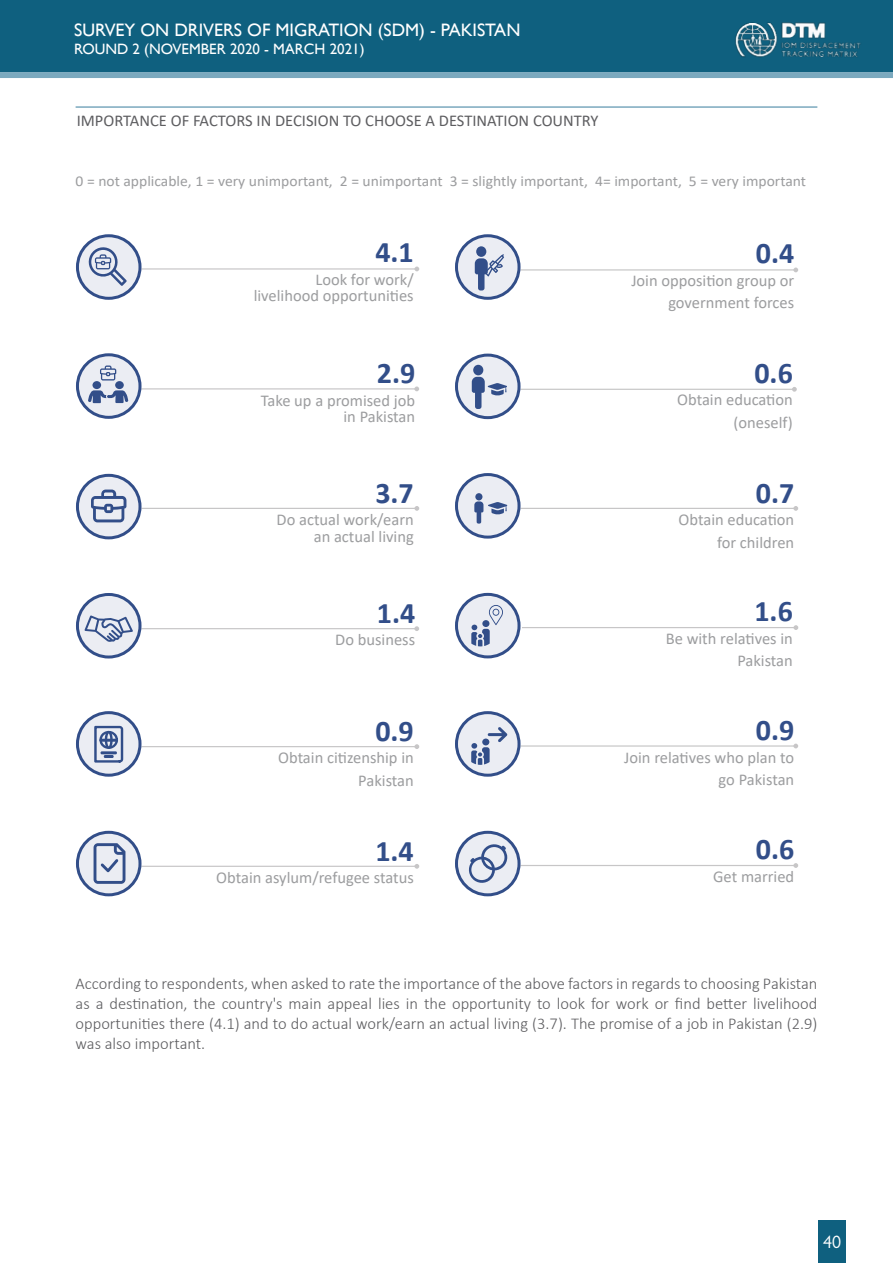
<style>
.page{position:relative;width:893px;height:1263px;background:#fff}
.page>*{position:absolute;margin:0;border:0;box-sizing:border-box;transform-origin:0 0}
.t1{font:700 30px "Calibri";color:#324e89}
.t2{font:18px "Gill Sans";color:#fff}
.t3{font:18px "Gill Sans Nova";color:#fff}
.t4{font:16.5px/22.5px "Calibri";color:#9c9d9f;text-align:right}
.t5{font:300 16.5px/19.8px "Calibri";color:#5d5d60;text-align:justify}
.t6{font:16.5px "Calibri";color:#5d5d60}
.t7{font:15px "Calibri";color:#9c9d9f;scale:1.04 1}
.t8{font:15px "Gill Sans";color:#fff}
</style>
<div class="page">
<div style="left:0;top:0;width:893px;height:72px;background:#0f607f"></div>
<div style="left:0;top:72px;width:893px;height:6px;background:#7ba9be"></div>
<div style="left:818px;top:1220px;width:28px;height:43px;background:#0f607f"></div>
<img style="left:735px;top:22px;width:126px;height:36px">
<hr style="left:522px;top:627px;width:274px;height:1px;background:#c7c6c7">
<svg style="left:793px;top:625px;width:5px;height:5px"></svg>
<svg style="left:456px;top:594px;width:63px;height:63px;background:#d5dae6"></svg>
<div style="left:455px;top:593px;width:65px;height:65px;border:3px solid #324e89;border-radius:50%"></div>
<svg style="left:471px;top:605px;width:32px;height:41px"></svg>
<hr style="left:141px;top:628px;width:276px;height:1px;background:#c7c6c7">
<svg style="left:414px;top:626px;width:5px;height:5px"></svg>
<svg style="left:77px;top:594px;width:63px;height:63px;background:#d5dae6"></svg>
<div style="left:76px;top:593px;width:65px;height:65px;border:3px solid #324e89;border-radius:50%"></div>
<svg style="left:84px;top:615px;width:49px;height:27px"></svg>
<hr style="left:520px;top:389px;width:274px;height:1px;background:#c7c6c7">
<svg style="left:792px;top:387px;width:5px;height:5px"></svg>
<svg style="left:456px;top:355px;width:63px;height:63px;background:#d5dae6"></svg>
<div style="left:455px;top:354px;width:65px;height:65px;border:3px solid #324e89;border-radius:50%"></div>
<div style="left:473px;top:365px;width:10px;height:10px;background:#324e89;border-radius:50%"></div>
<svg style="left:472px;top:377px;width:35px;height:32px"></svg>
<hr style="left:141px;top:388px;width:276px;height:1px;background:#c7c6c7">
<svg style="left:414px;top:386px;width:5px;height:5px"></svg>
<div style="left:77px;top:355px;width:63px;height:62px;background:#ebedf3;border-radius:50%"></div>
<div style="left:76px;top:353px;width:65px;height:66px;border:3px solid #324e89;border-radius:50%"></div>
<div style="left:92px;top:381px;width:9px;height:8px;background:#324e89;border-radius:50%"></div>
<div style="left:115px;top:381px;width:9px;height:8px;background:#324e89;border-radius:50%"></div>
<svg style="left:88px;top:390px;width:40px;height:13px"></svg>
<svg style="left:100px;top:365px;width:16px;height:15px"></svg>
<hr style="left:76px;top:106px;width:741px;height:2px;background:#7ba9be">
<hr style="left:520px;top:745px;width:276px;height:2px;background:#c7c6c7">
<svg style="left:793px;top:744px;width:5px;height:4px"></svg>
<div style="left:456px;top:713px;width:63px;height:62px;background:#ebedf3;border-radius:50%"></div>
<div style="left:455px;top:711px;width:65px;height:66px;border:3px solid #324e89;border-radius:50%"></div>
<svg style="left:471px;top:727px;width:36px;height:38px"></svg>
<hr style="left:141px;top:746px;width:276px;height:1px;background:#c7c6c7">
<svg style="left:414px;top:744px;width:5px;height:5px"></svg>
<svg style="left:77px;top:713px;width:63px;height:62px;background:#d9dde8"></svg>
<div style="left:76px;top:711px;width:65px;height:66px;border:3px solid #324e89;border-radius:50%"></div>
<svg style="left:94px;top:726px;width:29px;height:37px"></svg>
<hr style="left:520px;top:865px;width:276px;height:1px;background:#c7c6c7">
<svg style="left:793px;top:863px;width:5px;height:5px"></svg>
<svg style="left:456px;top:832px;width:63px;height:63px"></svg>
<div style="left:455px;top:831px;width:65px;height:65px;border:3px solid #324e89;border-radius:50%"></div>
<svg style="left:467px;top:842px;width:40px;height:42px;background:#bfc7d9"></svg>
<hr style="left:141px;top:866px;width:276px;height:1px;background:#c7c6c7">
<svg style="left:414px;top:864px;width:5px;height:5px"></svg>
<svg style="left:77px;top:832px;width:63px;height:63px;background:#d2d8e5"></svg>
<div style="left:76px;top:831px;width:65px;height:65px;border:3px solid #324e89;border-radius:50%"></div>
<svg style="left:94px;top:843px;width:31px;height:41px"></svg>
<hr style="left:520px;top:508px;width:276px;height:1px;background:#c7c6c7">
<svg style="left:793px;top:506px;width:5px;height:5px"></svg>
<div style="left:456px;top:475px;width:63px;height:62px;background:#ebedf3;border-radius:50%"></div>
<div style="left:455px;top:473px;width:65px;height:66px;border:3px solid #324e89;border-radius:50%"></div>
<div style="left:475px;top:493px;width:7px;height:7px;background:#324e89;border-radius:50%"></div>
<svg style="left:474px;top:501px;width:33px;height:23px"></svg>
<hr style="left:141px;top:508px;width:276px;height:1px;background:#c7c6c7">
<svg style="left:414px;top:506px;width:5px;height:5px"></svg>
<svg style="left:77px;top:475px;width:63px;height:63px;background:#d5dae6"></svg>
<div style="left:76px;top:474px;width:65px;height:65px;border:3px solid #324e89;border-radius:50%"></div>
<svg style="left:91px;top:489px;width:35px;height:33px"></svg>
<hr style="left:520px;top:269px;width:276px;height:2px;background:#c7c6c7">
<svg style="left:793px;top:268px;width:5px;height:4px"></svg>
<div style="left:456px;top:236px;width:63px;height:62px;background:#ebedf3;border-radius:50%"></div>
<div style="left:455px;top:234px;width:65px;height:66px;border:3px solid #324e89;border-radius:50%"></div>
<div style="left:476px;top:246px;width:10px;height:11px;background:#324e89;border-radius:50%"></div>
<svg style="left:475px;top:254px;width:29px;height:36px"></svg>
<hr style="left:141px;top:268px;width:276px;height:2px;background:#c7c6c7">
<svg style="left:414px;top:267px;width:5px;height:4px"></svg>
<svg style="left:77px;top:236px;width:63px;height:62px"></svg>
<div style="left:76px;top:234px;width:65px;height:66px;border:3px solid #324e89;border-radius:50%"></div>
<svg style="left:87px;top:245px;width:40px;height:41px;background:#bdc6d8"></svg>
<p class="t2" style="left:74px;top:19px;width:448px">SURVEY ON DRIVERS OF MIGRATION (SDM) - PAKISTAN</p>
<p class="t8" style="left:74px;top:40px;width:292px">ROUND 2 (NOVEMBER 2020 - MARCH 2021)</p>
<p class="t6" style="left:77px;top:109px;width:523px">IMPORTANCE OF FACTORS IN DECISION TO CHOOSE A DESTINATION COUNTRY</p>
<p class="t7" style="left:76px;top:171px;width:704px">0 = not applicable, 1 = very unimportant, 2 = unimportant 3 = slightly important, 4= important, 5 = very important</p>
<h1 class="t1" style="left:375px;top:231px;width:40px">4.1</h1>
<p class="t4" style="left:254px;top:271px;width:162px;line-height:16.5px">Look for work/ livelihood opportunities</p>
<h1 class="t1" style="left:377px;top:352px;width:40px">2.9</h1>
<p class="t4" style="left:261px;top:391px;width:156px;line-height:16.5px">Take up a promised job in Pakistan</p>
<h1 class="t1" style="left:375px;top:472px;width:40px">3.7</h1>
<p class="t4" style="left:277px;top:511px;width:139px;line-height:16.5px">Do actual work/earn an actual living</p>
<h1 class="t1" style="left:377px;top:592px;width:40px">1.4</h1>
<p class="t4" style="left:335px;top:628px;width:81px">Do business</p>
<h1 class="t1" style="left:375px;top:709px;width:40px">0.9</h1>
<p class="t4" style="left:278px;top:746px;width:137px">Obtain citizenship in<br>Pakistan</p>
<h1 class="t1" style="left:375px;top:829px;width:40px">1.4</h1>
<p class="t4" style="left:216px;top:866px;width:199px">Obtain asylum/refugee status</p>
<h1 class="t1" style="left:756px;top:232px;width:40px">0.4</h1>
<p class="t4" style="left:631px;top:269px;width:164px">Join opposition group or government forces</p>
<h1 class="t1" style="left:754px;top:351px;width:40px">0.6</h1>
<p class="t4" style="left:677px;top:388px;width:117px">Obtain education (oneself)</p>
<h1 class="t1" style="left:756px;top:472px;width:40px">0.7</h1>
<p class="t4" style="left:679px;top:508px;width:117px">Obtain education for children</p>
<h1 class="t1" style="left:754px;top:590px;width:40px">1.6</h1>
<p class="t4" style="left:666px;top:626px;width:129px">Be with relatives in<br>Pakistan</p>
<h1 class="t1" style="left:756px;top:709px;width:40px">0.9</h1>
<p class="t4" style="left:624px;top:746px;width:172px">Join relatives who plan to go Pakistan</p>
<h1 class="t1" style="left:756px;top:828px;width:40px">0.6</h1>
<p class="t4" style="left:713px;top:864px;width:83px">Get married</p>
<p class="t5" style="left:76px;top:974px;width:743px">According to respondents, when asked to rate the importance of the above factors in regards to choosing Pakistan as a destination, the country's main appeal lies in the opportunity to look for work or find better livelihood opportunities there (4.1) and to do actual work/earn an actual living (3.7). The promise of a job in Pakistan (2.9) was also important.</p>
<p class="t3" style="left:823px;top:1231px;width:19px">40</p>
</div>
